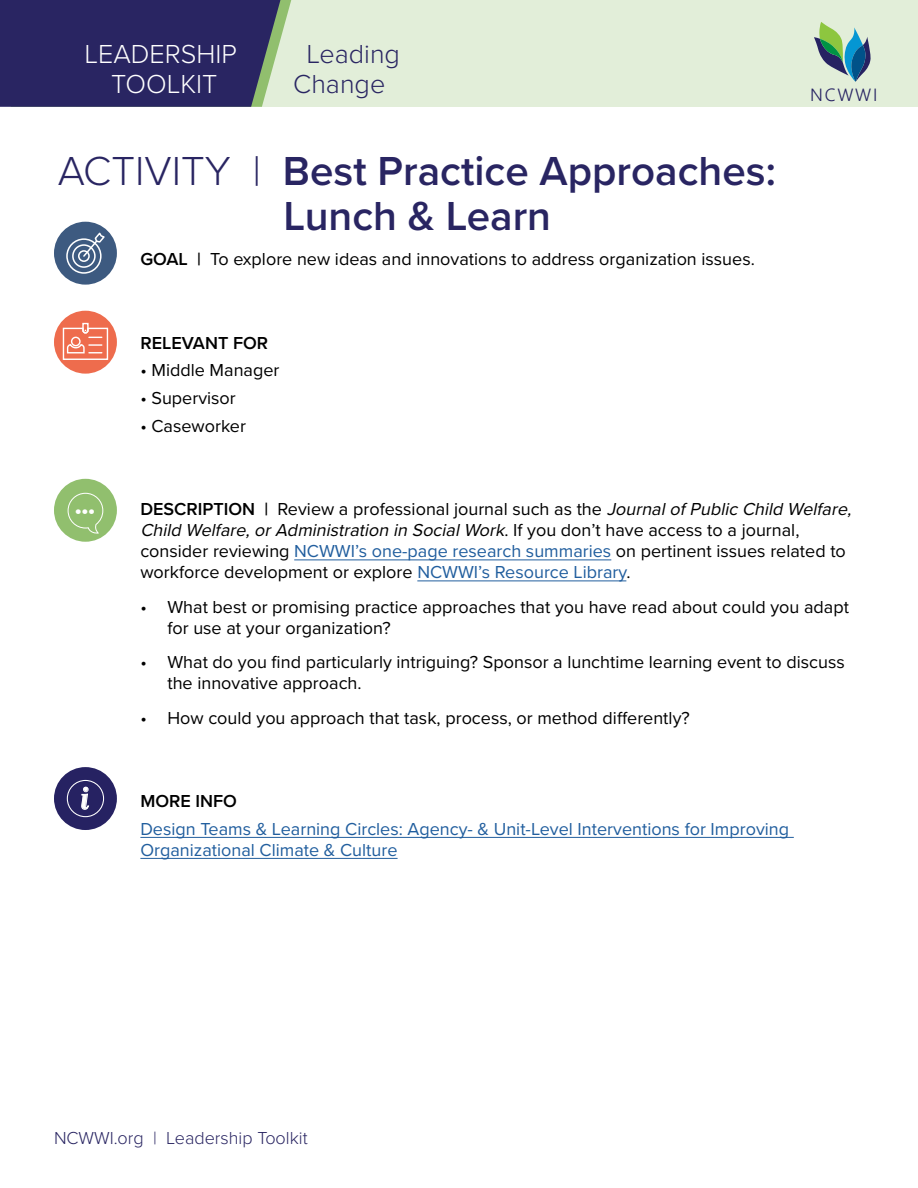
<style>
.page{position:relative;width:918px;height:1188px;background:#fff}
.page>*{position:absolute;margin:0;border:0;box-sizing:border-box;transform-origin:0 0}
.t1{font:600 42px/45px "Proxima Nova";color:#292562;text-align:center}
.t2{font:italic 700 34.65px "Bodoni MT Condensed";color:#fff}
.t3{font:italic 700 33.3px "Bodoni MT Condensed";color:#fff}
.t4{font:300 27px/30px "Proxima Nova";color:#fff;text-align:center}
.t5{font:300 27px/30px "Proxima Nova";color:#292562;text-align:center}
.t6{font:18px/21px "Proxima Nova";color:#000}
.t7{font:18px/21px "Proxima Nova";color:#215e9e}
.t8{font:300 18px "Proxima Nova";color:#292562}
.t9{font:600 18px "Proxima Nova";color:#000}
.t10{font:300 17.55px "Nirmala UI";letter-spacing:.1em;color:#262262}
.s1{font-weight:300}
.s2{font-weight:600}
.s3{font-style:italic}
.s4{color:#215e9e}
</style>
<div class="page">
<div style="left:76px;top:0;width:842px;height:107px;background:#e2eed9"></div>
<hr style="left:294px;top:559px;width:317px;height:1px;background:#215e9e">
<hr style="left:417px;top:580px;width:209px;height:1px;background:#215e9e">
<hr style="left:140px;top:837px;width:654px;height:1px;background:#215e9e">
<hr style="left:140px;top:858px;width:258px;height:1px;background:#215e9e">
<svg style="left:814px;top:22px;width:57px;height:60px"></svg>
<svg style="left:0;top:0;width:291px;height:107px;background:#363468"></svg>
<div style="left:54px;top:311px;width:63px;height:63px;background:#ee6c4d;border-radius:50%"></div>
<svg style="left:62px;top:322px;width:47px;height:38px"></svg>
<div style="left:54px;top:222px;width:63px;height:63px;background:#3d5a80;border-radius:50%"></div>
<div style="left:66px;top:238px;width:36px;height:36px;border:2px solid #fff;border-radius:50%"></div>
<div style="left:72px;top:244px;width:24px;height:24px;border:2px solid #fff;border-radius:50%"></div>
<div style="left:78px;top:250px;width:12px;height:12px;border:2px solid #fff;border-radius:50%"></div>
<svg style="left:82px;top:232px;width:23px;height:26px"></svg>
<div style="left:54px;top:479px;width:63px;height:63px;background:#91bf6e;border-radius:50%"></div>
<svg style="left:67px;top:492px;width:37px;height:42px"></svg>
<div style="left:54px;top:767px;width:63px;height:63px;background:#262262;border-radius:50%"></div>
<div style="left:67px;top:780px;width:37px;height:37px;border:1px solid #fff;border-radius:50%"></div>
<svg style="left:81px;top:787px;width:8px;height:29px"></svg>
<h3 class="t4" style="left:85px;top:38px;width:154px">LEADERSHIP<br>TOOLKIT</h3>
<h3 class="t5" style="left:293px;top:38px;width:108px">Leading<br>Change</h3>
<h1 class="t1" style="left:58px;top:147px;width:720px"><span class="s1">ACTIVITY |</span> Best Practice Approaches:<br>Lunch &amp; Learn</h1>
<p class="t6" style="left:140px;top:248px;width:616px"><span class="s2">GOAL |</span> To explore new ideas and innovations to address organization issues.</p>
<p class="t9" style="left:140px;top:329px;width:129px">RELEVANT FOR</p>
<p class="t6" style="left:140px;top:359px;width:141px">• Middle Manager</p>
<p class="t6" style="left:140px;top:387px;width:97px">• Supervisor</p>
<p class="t6" style="left:140px;top:415px;width:107px">• Caseworker</p>
<p class="t10" style="left:810px;top:80px;width:69px">NCWWI</p>
<h3 class="t3" style="left:76px;top:483px;width:21px">...</h3>
<h2 class="t2" style="left:80px;top:777px;width:10px">i</h2>
<p class="t6" style="left:140px;top:498px;width:717px"><span class="s2">DESCRIPTION |</span> Review a professional journal such as the <span class="s3">JournalofPublicChild Welfare, Child Welfare,orAdministration in SocialWork</span>. I f yo u d o n ’ t h a ve a c c e s s to a j o u r n a l , consider reviewing <span class="s4">NCWWI’s one-page research summaries</span> on pertinent issues related to workforce development or explore <span class="s4">NCWWI’s Resource Library</span>.</p>
<p class="t6" style="left:167px;top:595px;width:683px;text-indent:-27px">• What best or promising practice approaches that you have read about could you adapt for use at your organization?</p>
<p class="t6" style="left:167px;top:651px;width:679px;text-indent:-27px">• What do you find particularly intriguing? Sponsor a lunchtime learning event to discuss the innovative approach.</p>
<p class="t6" style="left:140px;top:706px;width:551px">• How could you approach that task, process, or method differently?</p>
<p class="t9" style="left:140px;top:787px;width:98px">MORE INFO</p>
<p class="t7" style="left:140px;top:817px;width:650px">Design Teams &amp; Learning Circles: Agency- &amp; Unit-Level Interventions for Improving<br>Organizational Climate &amp; Culture</p>
<p class="t8" style="left:54px;top:1124px;width:255px">NCWWI.org | Leadership Toolkit</p>
</div>
